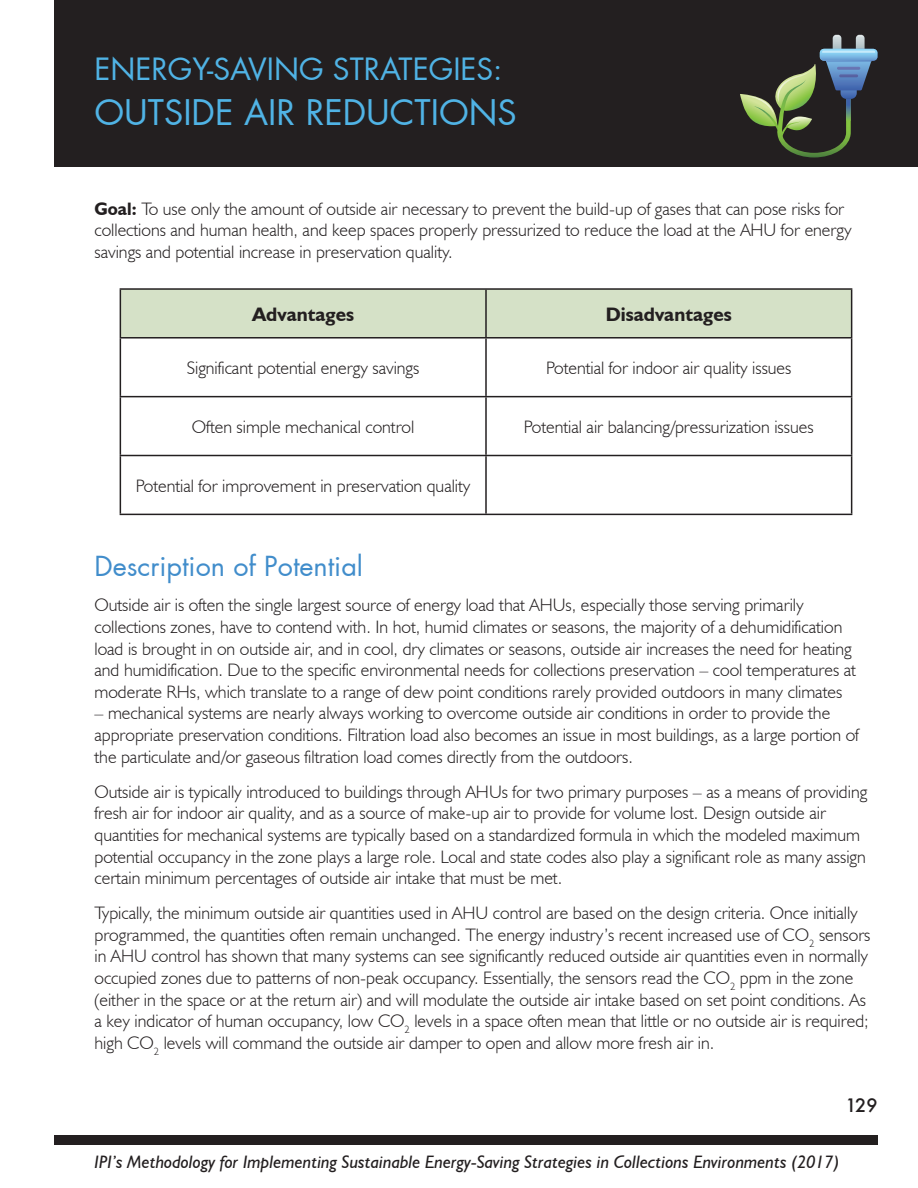
<style>
.page{position:relative;width:918px;height:1188px;background:#fff}
.page>*{position:absolute;margin:0;border:0;box-sizing:border-box;transform-origin:0 0}
.t1{font:34.5px "Futura";color:#50b3e5}
.t2{font:30px "Futura";color:#50b3e5}
.t3{font:27px "Futura";color:#418dcb}
.t4{font:700 19.5px "Humanist 521 BT";color:#231f20}
.t5{font:300 18px/21.6px "Humanist 521 BT";color:#231f20}
.t6{font:italic 18px "Humanist 521 BT";color:#231f20}
.t7{font:500 18px "Futura";color:#231f20}
.s1{font-weight:700}
</style>
<div class="page">
<div style="left:54px;top:1135px;width:824px;height:10px;background:#231f20"></div>
<div style="left:54px;top:0;width:864px;height:166px;background:#231f20"></div>
<svg style="left:740px;top:35px;width:138px;height:123px"></svg>
<div style="left:121px;top:290px;width:730px;height:47px;background:#d5e1c7"></div>
<hr style="left:120px;top:288px;width:366px;height:2px;background:#231f20">
<hr style="left:120px;top:290px;width:1px;height:47px;background:#231f20">
<hr style="left:486px;top:288px;width:366px;height:2px;background:#231f20">
<hr style="left:485px;top:290px;width:2px;height:47px;background:#231f20">
<hr style="left:851px;top:290px;width:1px;height:47px;background:#231f20">
<hr style="left:120px;top:337px;width:366px;height:2px;background:#231f20">
<hr style="left:120px;top:339px;width:1px;height:57px;background:#231f20">
<hr style="left:486px;top:337px;width:366px;height:2px;background:#231f20">
<hr style="left:485px;top:339px;width:2px;height:57px;background:#231f20">
<hr style="left:851px;top:339px;width:1px;height:57px;background:#231f20">
<hr style="left:120px;top:396px;width:366px;height:1px;background:#231f20">
<hr style="left:120px;top:397px;width:1px;height:58px;background:#231f20">
<hr style="left:486px;top:396px;width:366px;height:1px;background:#231f20">
<hr style="left:485px;top:397px;width:2px;height:58px;background:#231f20">
<hr style="left:851px;top:397px;width:1px;height:58px;background:#231f20">
<hr style="left:120px;top:455px;width:366px;height:1px;background:#231f20">
<hr style="left:120px;top:456px;width:1px;height:58px;background:#231f20">
<hr style="left:486px;top:455px;width:366px;height:1px;background:#231f20">
<hr style="left:485px;top:456px;width:2px;height:58px;background:#231f20">
<hr style="left:851px;top:456px;width:1px;height:58px;background:#231f20">
<hr style="left:120px;top:514px;width:366px;height:1px;background:#231f20">
<hr style="left:486px;top:514px;width:366px;height:1px;background:#231f20">
<h2 class="t2" style="left:94px;top:49px;width:410px">ENERGY-SAVING STRATEGIES:</h2>
<h1 class="t1" style="left:94px;top:90px;width:424px">OUTSIDE AIR REDUCTIONS</h1>
<p class="t5" style="left:94px;top:197px;width:759px"><span class="s1">Goal:</span> To use only the amount of outside air necessary to prevent the build-up of gases that can pose risks for collections and human health, and keep spaces properly pressurized to reduce the load at the AHU for energy savings and potential increase in preservation quality.</p>
<p class="t4" style="left:252px;top:302px;width:104px">Advantages</p>
<p class="t4" style="left:606px;top:302px;width:128px">Disadvantages</p>
<p class="t5" style="left:187px;top:357px;width:234px">Significant potential energy savings</p>
<p class="t5" style="left:546px;top:357px;width:247px">Potential for indoor air quality issues</p>
<p class="t5" style="left:192px;top:416px;width:224px">Often simple mechanical control</p>
<p class="t5" style="left:524px;top:416px;width:291px">Potential air balancing/pressurization issues</p>
<p class="t5" style="left:136px;top:474px;width:336px">Potential for improvement in preservation quality</p>
<h3 class="t3" style="left:94px;top:549px;width:270px">Description of Potential</h3>
<p class="t5" style="left:94px;top:594px;width:763px">Outside air is often the single largest source of energy load that AHUs, especially those serving primarily collections zones, have to contend with. In hot, humid climates or seasons, the majority of a dehumidification load is brought in on outside air, and in cool, dry climates or seasons, outside air increases the need for heating and humidification. Due to the specific environmental needs for collections preservation – cool temperatures at moderate RHs, which translate to a range of dew point conditions rarely provided outdoors in many climates</p>
<p class="t5" style="left:94px;top:702px;width:766px">– mechanical systems are nearly always working to overcome outside air conditions in order to provide the appropriate preservation conditions. Filtration load also becomes an issue in most buildings, as a large portion of the particulate and/or gaseous filtration load comes directly from the outdoors.</p>
<p class="t5" style="left:94px;top:780px;width:774px">Outside air is typically introduced to buildings through AHUs for two primary purposes – as a means of providing fresh air for indoor air quality, and as a source of make-up air to provide for volume lost. Design outside air quantities for mechanical systems are typically based on a standardized formula in which the modeled maximum potential occupancy in the zone plays a large role. Local and state codes also play a significant role as many assign certain minimum percentages of outside air intake that must be met.</p>
<p class="t5" style="left:94px;top:902px;width:778px">Typically, the minimum outside air quantities used in AHU control are based on the design criteria. Once initially programmed, the quantities often remain unchanged. The energy industry’s recent increased use of CO<sub>2</sub> sensors in AHU control has shown that many systems can see significantly reduced outside air quantities even in normally occupied zones due to patterns of non-peak occupancy. Essentially, the sensors read the CO<sub>2</sub> ppm in the zone (either in the space or at the return air) and will modulate the outside air intake based on set point conditions. As a key indicator of human occupancy, low CO<sub>2</sub> levels in a space often mean that little or no outside air is required; high CO<sub>2</sub> levels will command the outside air damper to open and allow more fresh air in.</p>
<p class="t7" style="left:846px;top:1093px;width:33px">129</p>
<p class="t6" style="left:94px;top:1151px;width:747px">IPI’s Methodology for Implementing Sustainable Energy-Saving Strategies in Collections Environments (2017)</p>
</div>
